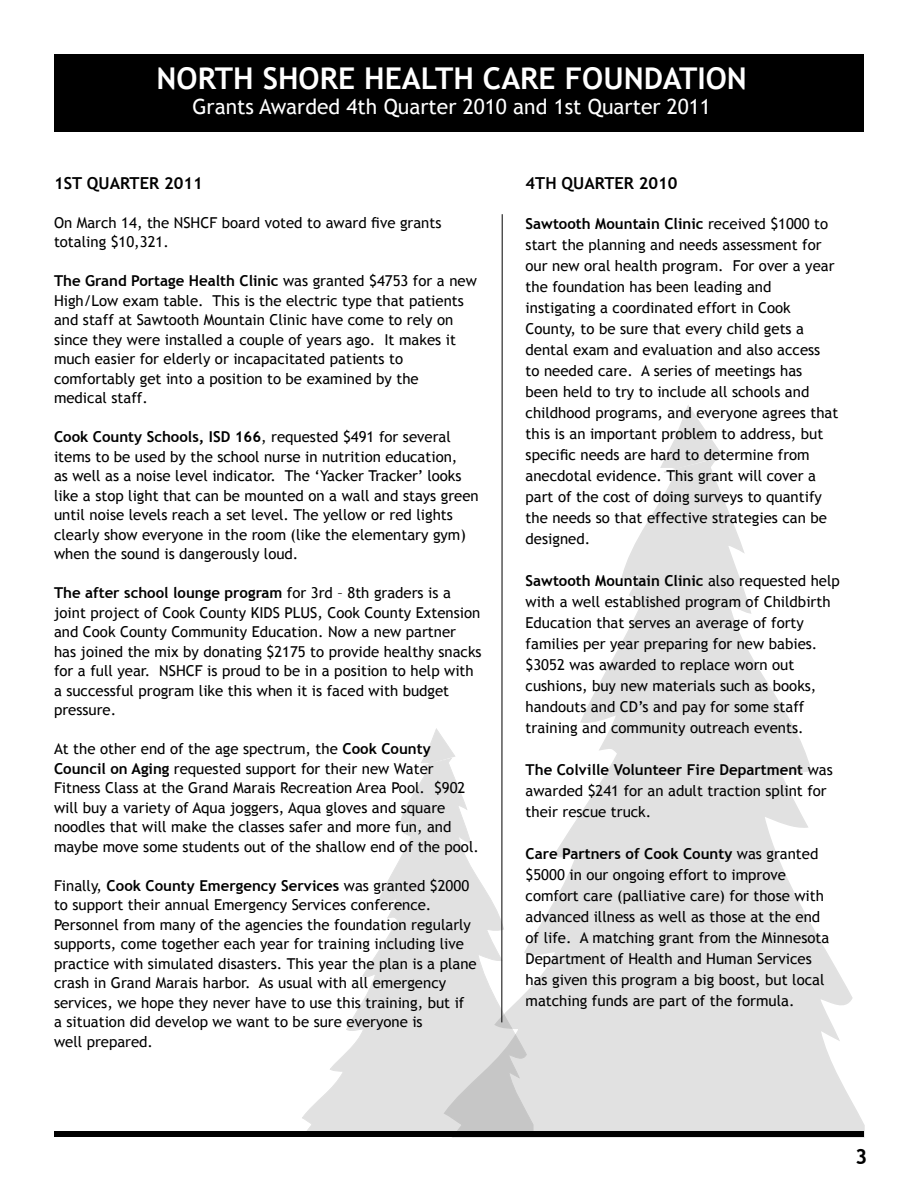
<style>
.page{position:relative;width:918px;height:1188px;background:#fff}
.page>*{position:absolute;margin:0;border:0;box-sizing:border-box;transform-origin:0 0}
.t1{font:700 30px "Trebuchet MS";color:#fff}
.t2{font:21px "Trebuchet MS";color:#fff}
.t3{font:700 21px "Trebuchet MS";color:#000}
.t4{font:700 16.5px "Trebuchet MS";color:#000}
.t5{font:15px/19.5px "Trebuchet MS";color:#000}
.s1{font-weight:700}
</style>
<div class="page">
<div style="left:54px;top:54px;width:810px;height:77px;background:#000"></div>
<div style="left:54px;top:1131px;width:810px;height:6px;background:#000"></div>
<svg style="left:452px;top:403px;width:413px;height:735px"></svg>
<svg style="left:302px;top:727px;width:232px;height:405px"></svg>
<hr style="left:502px;top:214px;width:1px;height:808px;background:#000">
<h1 class="t1" style="left:157px;top:59px;width:247px">North Shore Health</h1>
<h1 class="t1" style="left:483px;top:59px;width:158px">Care Foundati</h1>
<h1 class="t1" style="left:706px;top:59px;width:38px">on</h1>
<h2 class="t2" style="left:192px;top:94px;width:520px">Grants Awarded 4th Quarter 2010 and 1st Quarter 2011</h2>
<p class="t4" style="left:54px;top:172px;width:150px">1st Quarter 2011</p>
<p class="t5" style="left:54px;top:213px;width:389px">On March 14, the NSHCF board voted to award five grants totaling $10,321.</p>
<p class="t5" style="left:54px;top:272px;width:424px"><span class="s1">The Grand Portage Health Clinic</span> was granted $4753 for a new High/Low exam table. This is the electric type that patients and staff at Sawtooth Mountain Clinic have come to rely on since they were installed a couple of years ago. It makes it much easier for elderly or incapacitated patients to comfortably get into a position to be examined by the<br>medical staff.</p>
<p class="t5" style="left:54px;top:428px;width:426px"><span class="s1">Cook County Schools, ISD 166</span>, requested $491 for several items to be used by the school nurse in nutrition education,<br>as well as a noise level indicator. The ‘Yacker Tracker’ looks like a stop light that can be mounted on a wall and stays green until noise levels reach a set level. The yellow or red lights clearly show everyone in the room (like the elementary gym) when the sound is dangerously loud.</p>
<p class="t5" style="left:54px;top:584px;width:429px"><span class="s1">The after school lounge program</span> for 3rd – 8th graders is a joint project of Cook County KIDS PLUS, Cook County Extension and Cook County Community Education. Now a new partner has joined the mix by donating $2175 to provide healthy snacks for a full year. NSHCF is proud to be in a position to help with a successful program like this when it is faced with budget pressure.</p>
<p class="t5" style="left:54px;top:740px;width:426px">At the other end of the age spectrum, the <span class="s1">Cook County Council on Aging</span> requested support for their new Water Fitness Class at the Grand Marais Recreation Area Pool. $902 will buy a variety of Aqua joggers, Aqua gloves and square noodles that will make the classes safer and more fun, and maybe move some students out of the shallow end of the pool.</p>
<p class="t5" style="left:54px;top:876px;width:424px">Finally, <span class="s1">Cook County Emergency Services</span> was granted $2000 to support their annual Emergency Services conference.<br>Personnel from many of the agencies the foundation regularly supports, come together each year for training including live practice with simulated disasters. This year the plan is a plane crash in Grand Marais harbor. As usual with all emergency services, we hope they never have to use this training, but if<br>a situation did develop we want to be sure everyone is<br>well prepared.</p>
<p class="t4" style="left:526px;top:172px;width:153px">4th Quarte r 2010</p>
<p class="t5" style="left:526px;top:214px;width:314px;line-height:21px"><span class="s1">Sawtooth Mountain Clinic</span> received $1000 to start the planning and needs assessment for our new oral health program. For over a year the foundation has been leading and instigating a coordinated effort in Cook County, to be sure that every child gets a dental exam and evaluation and also access<br>to needed care. A series of meetings has been held to try to include all schools and childhood programs, and everyone agrees that this is an important problem to address, but specific needs are hard to determine from anecdotal evidence. This grant will cover a part of the cost of doing surveys to quantify the needs so that effective strategies can be designed.</p>
<p class="t5" style="left:526px;top:571px;width:316px;line-height:21px"><span class="s1">Sawtooth Mountain Clinic</span> also requested help with a well established program of Childbirth Education that serves an average of forty families per year preparing for new babies. $3052 was awarded to replace worn out cushions, buy new materials such as books, handouts and CD’s and pay for some staff training and community outreach events.</p>
<p class="t5" style="left:526px;top:760px;width:309px;line-height:21px"><span class="s1">The Colville Volunteer Fire Department</span> was awarded $241 for an adult traction splint for their rescue truck.</p>
<p class="t5" style="left:526px;top:844px;width:305px;line-height:21px"><span class="s1">Care Partners of Cook County</span> was granted $5000 in our ongoing effort to improve comfort care (palliative care) for those with advanced illness as well as those at the end of life. A matching grant from the Minnesota Department of Health and Human Services has given this program a big boost, but local matching funds are part of the formula.</p>
<h2 class="t3" style="left:855px;top:1143px;width:14px">3</h2>
</div>
